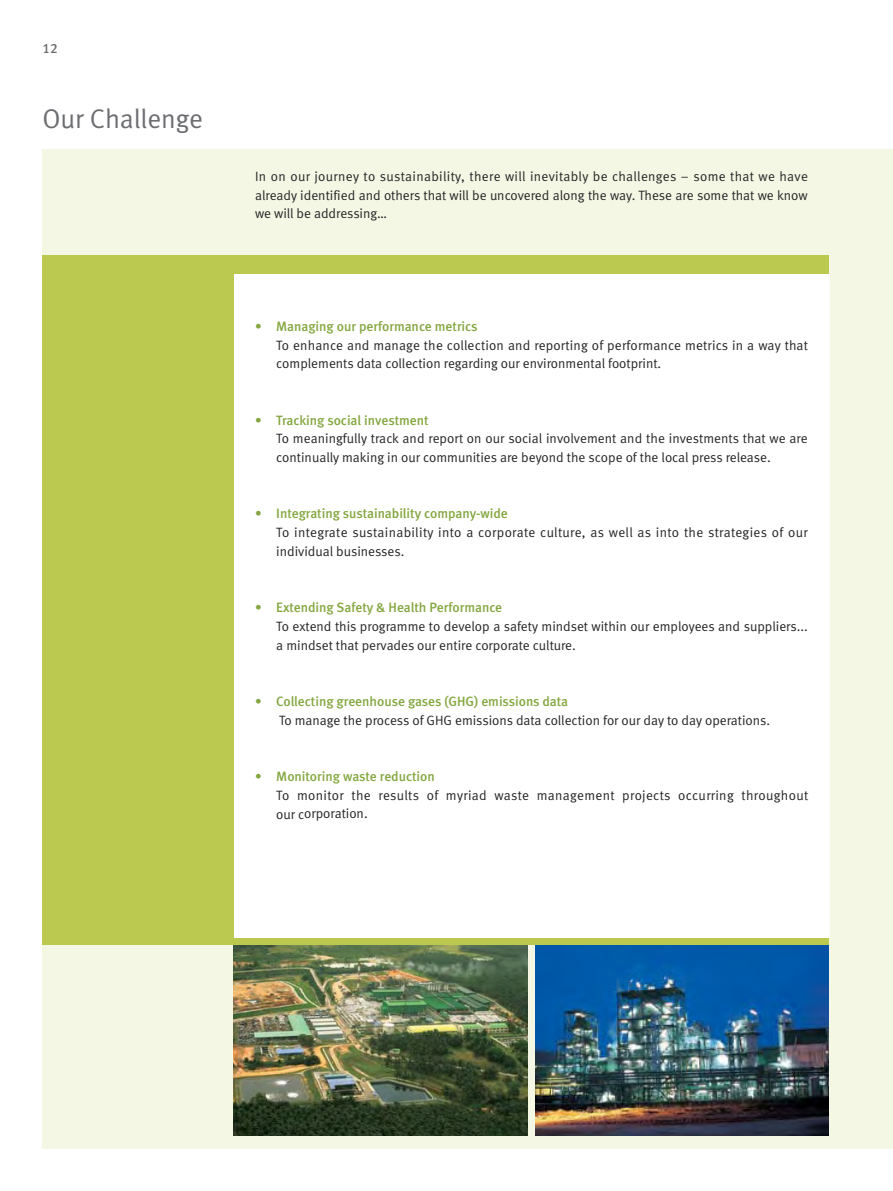
<style>
.page{position:relative;width:893px;height:1191px;background:#fff}
.page>*{position:absolute;margin:0;border:0;box-sizing:border-box;transform-origin:0 0}
.t1{font:27px "Meta Normal LF";color:#6d6e71}
.t2{font:13.5px/18.8px "Meta Normal LF";color:#272627}
.t3{font:13.5px "Meta Medium LF";color:#85a741}
.t4{font:13.5px/18.8px "Meta Normal LF";letter-spacing:.025em;color:#272627}
.t5{font:13.5px "Meta Medium LF";color:#6d6e71}
</style>
<div class="page">
<div style="left:43px;top:149px;width:850px;height:999px;background:#f5f7e5"></div>
<img style="left:536px;top:944px;width:293px;height:191px">
<img style="left:234px;top:944px;width:293px;height:191px">
<div style="left:43px;top:255px;width:786px;height:689px;background:#bcc950"></div>
<div style="left:234px;top:274px;width:595px;height:664px;background:#fff"></div>
<p class="t5" style="left:43px;top:43px;width:17px">12</p>
<h1 class="t1" style="left:43px;top:108px;width:162px">Our Challenge</h1>
<p class="t2" style="left:255px;top:168px;width:554px;text-align:justify">In on our journey to sustainability, there will inevitably be challenges – some that we have already identified and others that will be uncovered along the way. These are some that we know we will be addressing…</p>
<p class="t3" style="left:255px;top:321px;width:224px">• Managing our performance metrics</p>
<p class="t2" style="left:276px;top:336px;width:533px">To enhance and manage the collection and reporting of performance metrics in a way that complements data collection regarding our environmental footprint.</p>
<p class="t3" style="left:255px;top:415px;width:175px">• Tracking social investment</p>
<p class="t2" style="left:276px;top:430px;width:533px">To meaningfully track and report on our social involvement and the investments that we are continually making in our communities are beyond the scope of the local press release.</p>
<p class="t3" style="left:255px;top:508px;width:254px">• Integrating sustainability company-wide</p>
<p class="t2" style="left:276px;top:524px;width:533px">To integrate sustainability into a corporate culture, as well as into the strategies of our individual businesses.</p>
<p class="t3" style="left:255px;top:602px;width:249px">• Extending Safety &amp; Health Performance</p>
<p class="t2" style="left:276px;top:618px;width:533px">To extend this programme to develop a safety mindset within our employees and suppliers... a mindset that pervades our entire corporate culture.</p>
<p class="t3" style="left:255px;top:696px;width:315px">• Collecting greenhouse gases (GHG) emissions data</p>
<p class="t2" style="left:279px;top:711px;width:492px">To manage the process of GHG emissions data collection for our day to day operations.</p>
<p class="t3" style="left:255px;top:771px;width:181px">• Monitoring waste reduction</p>
<p class="t4" style="left:276px;top:786px;width:533px">To monitor the results of myriad waste management projects occurring throughout our corporation.</p>
</div>
